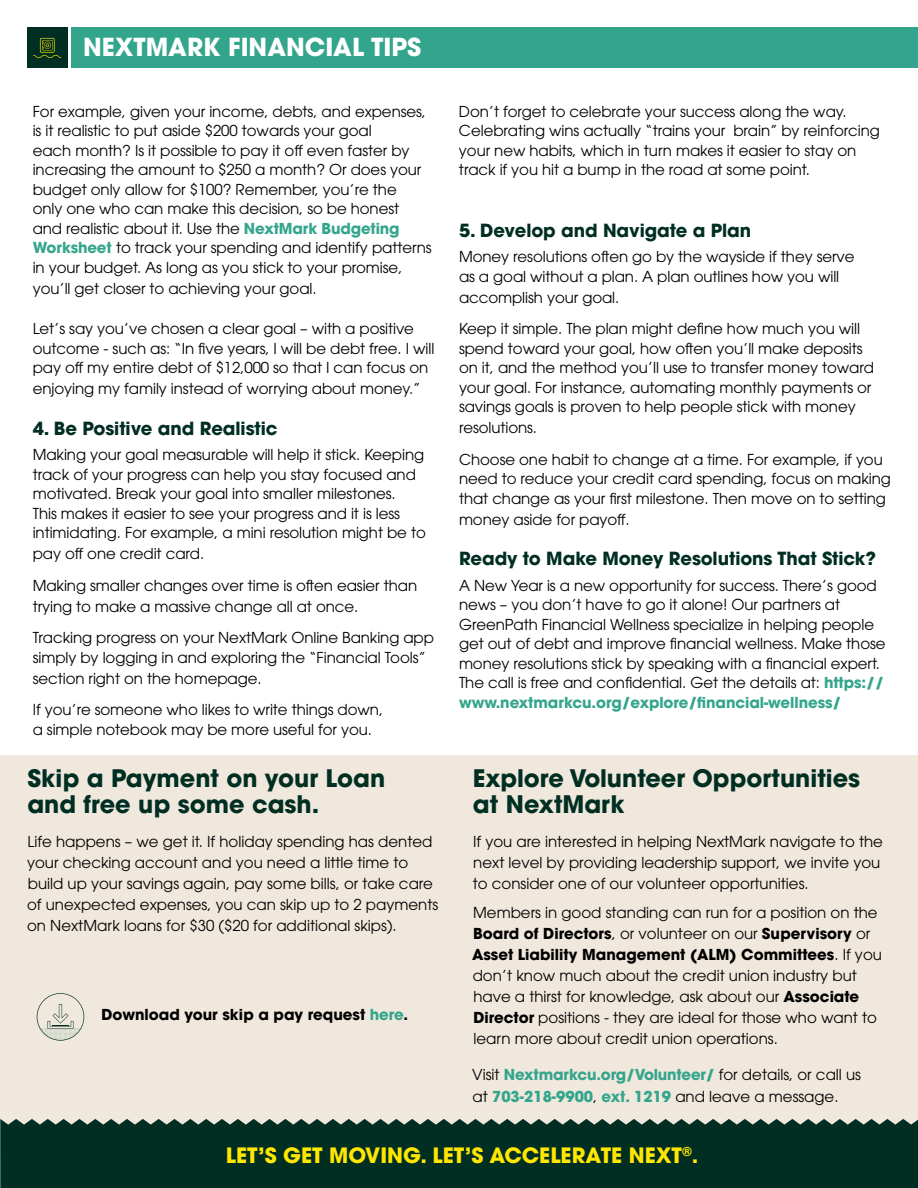
<style>
.page{position:relative;width:918px;height:1188px;background:#fff}
.page>*{position:absolute;margin:0;border:0;box-sizing:border-box;transform-origin:0 0}
.t1{font:700 24.75px "ITC Avant Garde Pro";color:#fff}
.t2{font:700 24px/25.5px "ITC Avant Garde Pro";color:#002e23}
.t3{font:700 21px "ITC Avant Garde Pro";color:#ffe700}
.t4{font:700 18px "ITC Avant Garde Pro";letter-spacing:-.005em;color:#002e23}
.t5{font:15px/19.5px "ITC Avant Garde Pro";letter-spacing:-.005em;color:#000}
.t6{font:700 15px/22.5px "ITC Avant Garde Pro";letter-spacing:-.01em;color:#33a58c}
.t7{font:700 15px "ITC Avant Garde Pro";color:#000}
.s1{font-weight:700;color:#33a58c}
.s2{color:#33a58c}
.s3{font-weight:700}
.s4{font-weight:400;color:#000}
</style>
<div class="page">
<div style="left:0;top:755px;width:918px;height:403px;background:#f0e8dd"></div>
<div style="left:72px;top:27px;width:846px;height:41px;background:#33a58c"></div>
<div style="left:27px;top:27px;width:41px;height:41px;background:#002e23"></div>
<svg style="left:33px;top:38px;width:28px;height:20px"></svg>
<div style="left:0;top:1119px;width:918px;height:69px;background:#002e23"></div>
<svg style="left:37px;top:993px;width:47px;height:48px"></svg>
<h1 class="t1" style="left:83px;top:30px;width:340px">NEXTMARK FINANCIAL TIPS</h1>
<p class="t5" style="left:33px;top:102px;width:401px">For example, given your income, debts, and expenses, is it realistic to put aside $200 towards your goal<br>each month? Is it possible to pay it off even faster by increasing the amount to $250 a month? Or does your budget only allow for $100? Remember, you’re the<br>only one who can make this decision, so be honest and realistic about it. Use the <span class="s1">NextMark Budgeting Worksheet</span> to track your spending and identify patterns in your budget. As long as you stick to your promise,</p>
<p class="t5" style="left:33px;top:279px;width:285px">you’ll get closer to achieving your goal.</p>
<p class="t5" style="left:33px;top:319px;width:403px">Let’s say you’ve chosen a clear goal – with a positive outcome - such as: “In five years, I will be debt free. I will pay off my entire debt of $12,000 so that I can focus on</p>
<p class="t5" style="left:33px;top:379px;width:389px">enjoying my family instead of worrying about money.”</p>
<p class="t4" style="left:33px;top:416px;width:246px">4. Be Positive and Realistic</p>
<p class="t5" style="left:33px;top:445px;width:395px">Making your goal measurable will help it stick. Keeping track of your progress can help you stay focused and motivated. Break your goal into smaller milestones.<br>This makes it easier to see your progress and it is less intimidating. For example, a mini resolution might be to</p>
<p class="t5" style="left:33px;top:538px;width:386px;line-height:31.5px">pay off one credit card.<br>Making smaller changes over time is often easier than</p>
<p class="t5" style="left:33px;top:591px;width:403px;line-height:31.5px">trying to make a massive change all at once.<br>Tracking progress on your NextMark Online Banking app</p>
<p class="t5" style="left:33px;top:647px;width:395px;line-height:21px">simply by logging in and exploring the “Financial Tools” section right on the homepage.</p>
<p class="t5" style="left:33px;top:700px;width:352px">If you’re someone who likes to write things down, a simple notebook may be more useful for you.</p>
<h2 class="t2" style="left:27px;top:765px;width:359px">Skip a Payment on your Loan and free up some cash.</h2>
<p class="t5" style="left:27px;top:831px;width:413px;line-height:21px">Life happens – we get it. If holiday spending has dented your checking account and you need a little time to build up your savings again, pay some bills, or take care of unexpected expenses, you can skip up to 2 payments on NextMark loans for $30 ($20 for additional skips).</p>
<p class="t7" style="left:102px;top:1005px;width:308px">Download your skip a pay request <span class="s2">here</span>.</p>
<p class="t5" style="left:459px;top:102px;width:423px">Don’t forget to celebrate your success along the way.<br>Celebrating wins actually “trains your brain” by reinforcing your new habits, which in turn makes it easier to stay on track if you hit a bump in the road at some point.</p>
<p class="t4" style="left:459px;top:218px;width:294px">5. Develop and Navigate a Plan</p>
<p class="t5" style="left:459px;top:247px;width:397px">Money resolutions often go by the wayside if they serve as a goal without a plan. A plan outlines how you will</p>
<p class="t5" style="left:459px;top:282px;width:403px;line-height:31.5px">accomplish your goal.<br>Keep it simple. The plan might define how much you will</p>
<p class="t5" style="left:459px;top:339px;width:417px">spend toward your goal, how often you’ll make deposits on it, and the method you’ll use to transfer money toward your goal. For instance, automating monthly payments or savings goals is proven to help people stick with money</p>
<p class="t5" style="left:459px;top:412px;width:425px;line-height:31.5px">resolutions.<br>Choose one habit to change at a time. For example, if you</p>
<p class="t5" style="left:459px;top:469px;width:434px">need to reduce your credit card spending, focus on making that change as your first milestone. Then move on to setting</p>
<p class="t5" style="left:459px;top:510px;width:172px">money aside for payoff.</p>
<p class="t4" style="left:459px;top:547px;width:419px">Ready to Make Money Resolutions That Stick?</p>
<p class="t5" style="left:459px;top:576px;width:428px">A New Year is a new opportunity for success. There’s good news – you don’t have to go it alone! Our partners at GreenPath Financial Wellness specialize in helping people get out of debt and improve financial wellness. Make those money resolutions stick by speaking with a financial expert.<br>The call is free and confidential. Get the details at: <span class="s1">https:// www.nextmarkcu.org/explore/financial-wellness/</span></p>
<h2 class="t2" style="left:473px;top:765px;width:389px">Explore Volunteer Opportunities at NextMark</h2>
<p class="t5" style="left:473px;top:831px;width:412px;line-height:21px">If you are interested in helping NextMark navigate to the next level by providing leadership support, we invite you to consider one of our volunteer opportunities.</p>
<p class="t5" style="left:472px;top:902px;width:411px;line-height:21px">Members in good standing can run for a position on the <span class="s3">Board of Directors</span>, or volunteer on our <span class="s3">Supervisory</span> or <span class="s3">Asset Liability Management (ALM) Committees</span>. If you don’t know much about the credit union industry but have a thirst for knowledge, ask about our <span class="s3">Associate Director</span> positions - they are ideal for those who want to learn more about credit union operations.</p>
<p class="t6" style="left:472px;top:1063px;width:390px"><span class="s4">Visit</span> Nextmarkcu.org/Volunteer/ <span class="s4">for details, or call us at</span> 703-218-9900<span class="s4">,</span> ext. 1219 <span class="s4">and leave a message.</span></p>
<h3 class="t3" style="left:226px;top:1141px;width:474px">LET’S GET MOVING. LET’S ACCELERATE NEXT<sup>®</sup>.</h3>
</div>
